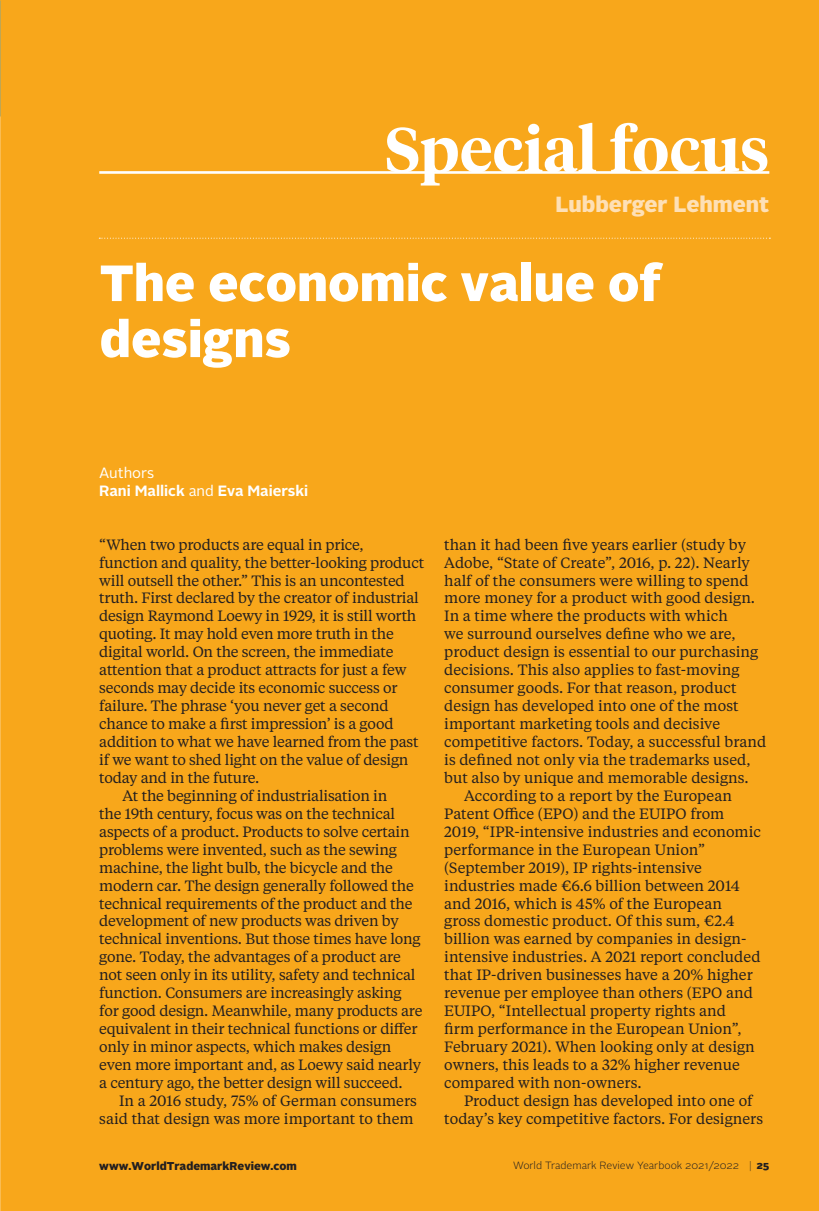
<style>
.page{position:relative;width:819px;height:1211px;background:#fff}
.page>*{position:absolute;margin:0;border:0;box-sizing:border-box;transform-origin:0 0}
.Country_Heading{font:600 63px "Tiempos Headline";color:#fff}
.Heading{font:900 50.75px/56px "Alright Sans";color:#fff}
.Firm{font:900 21.88px "Alright Sans";color:#fee0b6}
.Body{font:14.88px/18px "Tiempos Text";color:#231f20}
.BodyNoIndent{font:14.88px/17.8px "Tiempos Text";letter-spacing:-.015em;color:#231f20}
.Authors{font:700 14.88px "Alright Sans";color:#fff}
.Authors-2{font:14.88px "Alright Sans";color:#fff}
.t1{font:900 11.38px "Alright Sans";color:#231f20}
.t2{font:300 10.5px "Alright Sans";color:#231f20}
.s1{font-weight:400}
.s2{font-weight:100}
.s3{font-weight:900}
</style>
<div class="page">
<div style="left:0;top:0;width:819px;height:1210px;background:#f8a71b"></div>
<hr style="left:99px;top:171px;width:670px;height:3px;background:#fff">
<svg style="left:99px;top:238px;width:671px;height:1px"></svg>
<img style="left:0;top:116px;width:1px;height:461px">
<p class="Country_Heading" style="left:385px;top:106px;width:386px">Special focus</p>
<p class="Firm" style="left:555px;top:189px;width:215px">Lubberger Lehment</p>
<p class="Heading" style="left:100px;top:255px;width:563px">The economic value of designs</p>
<p class="Authors-2" style="left:99px;top:462px;width:56px">Authors</p>
<p class="Authors" style="left:99px;top:480px;width:210px">Rani Mallick <span class="s1">and</span> Eva Maierski</p>
<p class="BodyNoIndent" style="left:99px;top:535px;width:326px">“When two products are equal in price, function and quality, the better-looking product will outsell the other.” This is an uncontested truth. First declared by the creator of industrial design Raymond Loewy in 1929, it is still worth quoting. It may hold even more truth in the digital world. On the screen, the immediate attention that a product attracts for just a few seconds may decide its economic success or failure. The phrase ‘you never get a second chance to make a first impression’ is a good addition to what we have learned from the past if we want to shed light on the value of design today and in the future.</p>
<p class="Body" style="left:99px;top:786px;width:325px;text-indent:23px">At the beginning of industrialisation in<br>the 19th century, focus was on the technical aspects of a product. Products to solve certain problems were invented, such as the sewing machine, the light bulb, the bicycle and the modern car. The design generally followed the technical requirements of the product and the development of new products was driven by technical inventions. But those times have long gone. Today, the advantages of a product are not seen only in its utility, safety and technical function. Consumers are increasingly asking for good design. Meanwhile, many products are equivalent in their technical functions or differ only in minor aspects, which makes design even more important and, as Loewy said nearly a century ago, the better design will succeed.</p>
<p class="Body" style="left:99px;top:1091px;width:319px;text-align:right">In a 2016 study, 75% of German consumers said that design was more important to them</p>
<p class="Body" style="left:444px;top:535px;width:323px">than it had been five years earlier (study by Adobe, “State of Create”, 2016, p. 22). Nearly half of the consumers were willing to spend more money for a product with good design.<br>In a time where the products with which<br>we surround ourselves define who we are, product design is essential to our purchasing decisions. This also applies to fast-moving consumer goods. For that reason, product design has developed into one of the most important marketing tools and decisive competitive factors. Today, a successful brand is defined not only via the trademarks used, but also by unique and memorable designs.</p>
<p class="Body" style="left:444px;top:786px;width:318px;text-indent:20px">According to a report by the European Patent Office (EPO) and the EUIPO from 2019, “IPR-intensive industries and economic performance in the European Union” (September 2019), IP rights-intensive industries made €6.6 billion between 2014 and 2016, which is 45% of the European gross domestic product. Of this sum, €2.4 billion was earned by companies in design&shy;intensive industries. A 2021 report concluded that IP-driven businesses have a 20% higher revenue per employee than others (EPO and EUIPO, “Intellectual property rights and<br>firm performance in the European Union”, February 2021). When looking only at design owners, this leads to a 32% higher revenue compared with non-owners.</p>
<p class="Body" style="left:444px;top:1091px;width:320px;text-indent:20px">Product design has developed into one of today’s key competitive factors. For designers</p>
<p class="t1" style="left:99px;top:1157px;width:199px">www.WorldTrademarkReview.com</p>
<p class="t2" style="left:513px;top:1158px;width:258px">World Trademark Review Yearbook 2021/2022 <span class="s2">|</span> <span class="s3">25</span></p>
</div>
